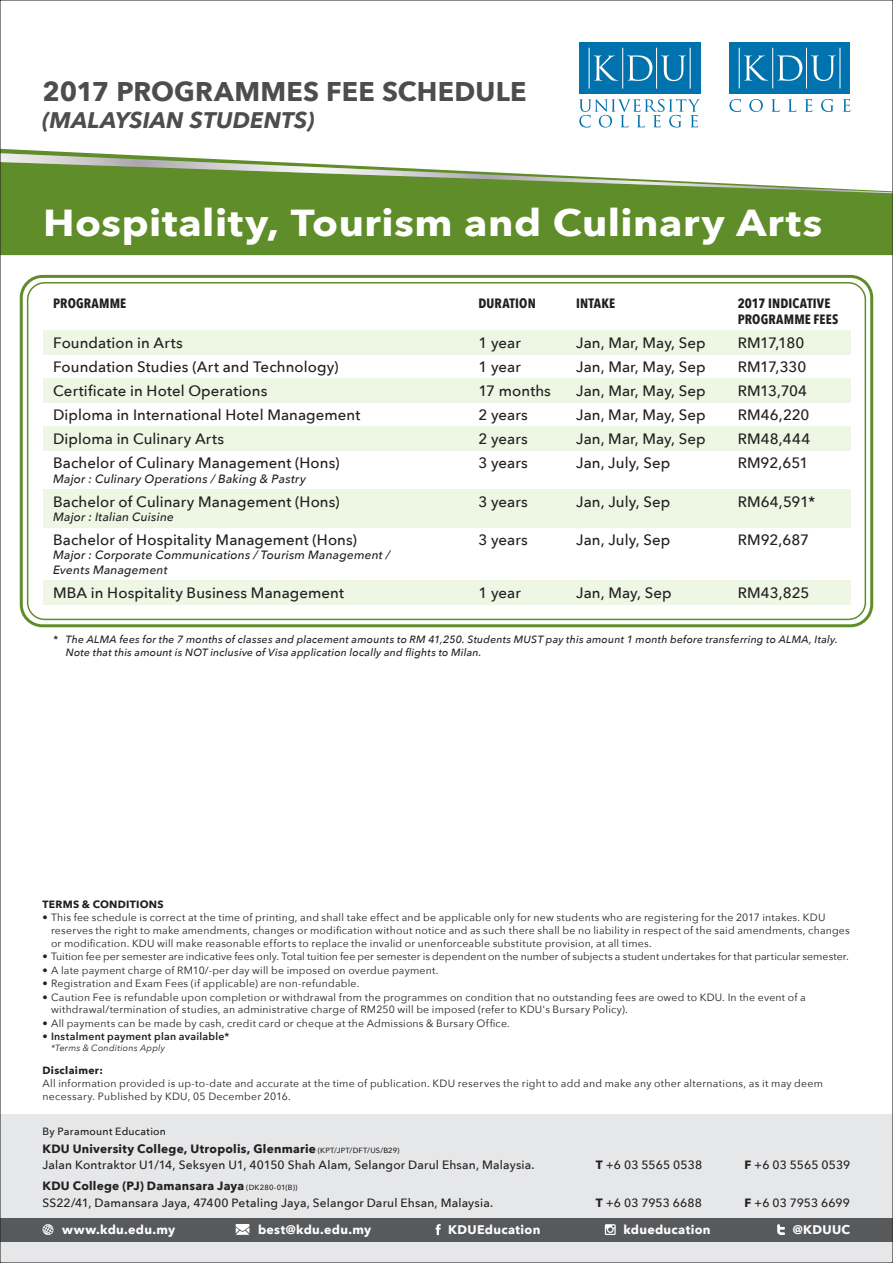
<style>
.page{position:relative;width:893px;height:1263px;background:#fff}
.page>*{position:absolute;margin:0;border:0;box-sizing:border-box;transform-origin:0 0}
.t1{font:700 37.5px "Avenir Next";letter-spacing:.015em;color:#fff;scale:1.1 1}
.t2{font:700 27px "Avenir Next";letter-spacing:.005em;color:#4d4d4f}
.t3{font:italic 700 22.5px "Avenir Next";letter-spacing:.005em;color:#4d4d4f}
.t4{font:500 15px "Avenir Next";letter-spacing:.005em;color:#231f20}
.t5{font:700 13.5px/16.2px "Avenir Next Condensed";letter-spacing:.01em;color:#231f20}
.t6{font:700 12.45px "Avenir Next";letter-spacing:.025em;color:#fff}
.t7{font:500 12px/16.5px "Avenir Next";letter-spacing:.015em;color:#231f20}
.t8{font:italic 500 12px/14.4px "Avenir Next";letter-spacing:.015em;color:#231f20}
.t9{font:10.5px/12.6px "Avenir Next";letter-spacing:.02em;color:#231f20}
.t10{font:italic 500 10.5px/12.6px "Avenir Next";letter-spacing:.02em;color:#231f20}
.t11{font:10.5px "Avenir Next";color:#231f20}
.t12{font:600 10.5px "Avenir Next";letter-spacing:.025em;color:#231f20}
.t13{font:700 10.5px "Avenir Next";letter-spacing:.025em;color:#231f20}
.t14{font:500 10.5px "Avenir Next";letter-spacing:.025em;color:#1d1c1a}
.t15{font:italic 9px "Avenir Next";letter-spacing:.025em;color:#231f20}
.s1{font-weight:400}
.s2{font-weight:700}
.s3{font-size:7.5px}
</style>
<div class="page">
<div style="left:0;top:1114px;width:893px;height:149px;background:#e6e7e8"></div>
<div style="left:0;top:1218px;width:893px;height:24px;background:#58595b"></div>
<svg style="left:436px;top:1224px;width:5px;height:11px"></svg>
<svg style="left:777px;top:1224px;width:8px;height:11px"></svg>
<svg style="left:42px;top:1224px;width:12px;height:11px"></svg>
<svg style="left:605px;top:1224px;width:11px;height:11px"></svg>
<svg style="left:236px;top:1224px;width:14px;height:11px"></svg>
<div style="left:579px;top:43px;width:121px;height:51px;background:#0073ae"></div>
<svg style="left:594px;top:56px;width:24px;height:25px"></svg>
<svg style="left:662px;top:56px;width:23px;height:25px"></svg>
<svg style="left:627px;top:55px;width:25px;height:26px"></svg>
<hr style="left:589px;top:48px;width:1px;height:41px;background:#fff">
<hr style="left:622px;top:48px;width:1px;height:41px;background:#fff">
<hr style="left:656px;top:48px;width:1px;height:41px;background:#fff">
<hr style="left:690px;top:48px;width:1px;height:41px;background:#fff">
<svg style="left:579px;top:99px;width:121px;height:29px"></svg>
<div style="left:729px;top:43px;width:121px;height:51px;background:#0073ae"></div>
<svg style="left:744px;top:56px;width:24px;height:25px"></svg>
<svg style="left:812px;top:56px;width:23px;height:25px"></svg>
<svg style="left:777px;top:55px;width:25px;height:26px"></svg>
<hr style="left:739px;top:48px;width:1px;height:41px;background:#fff">
<hr style="left:772px;top:48px;width:1px;height:41px;background:#fff">
<hr style="left:806px;top:48px;width:1px;height:41px;background:#fff">
<hr style="left:839px;top:48px;width:1px;height:41px;background:#fff">
<svg style="left:729px;top:99px;width:12px;height:13px"></svg>
<svg style="left:749px;top:99px;width:14px;height:13px"></svg>
<svg style="left:771px;top:99px;width:9px;height:13px"></svg>
<svg style="left:788px;top:99px;width:8px;height:13px"></svg>
<svg style="left:805px;top:99px;width:7px;height:13px"></svg>
<svg style="left:821px;top:99px;width:13px;height:13px"></svg>
<svg style="left:843px;top:99px;width:7px;height:13px"></svg>
<div style="left:43px;top:379px;width:807px;height:24px;background:#eef6e4"></div>
<div style="left:43px;top:427px;width:807px;height:24px;background:#eef6e4"></div>
<div style="left:43px;top:580px;width:807px;height:24px;background:#eef6e4"></div>
<div style="left:43px;top:489px;width:807px;height:39px;background:#eef6e4"></div>
<div style="left:2px;top:149px;width:889px;height:106px;background:#5f8d2a"></div>
<svg style="left:2px;top:153px;width:889px;height:40px"></svg>
<div style="left:20px;top:275px;width:853px;height:352px;border:3px solid #5f8d2a;border-radius:21px"></div>
<div style="left:27px;top:282px;width:839px;height:338px;border:2px solid #5f8d2a;border-radius:17px"></div>
<div style="left:43px;top:331px;width:807px;height:24px;background:#eef6e4"></div>
<h2 class="t2" style="left:43px;top:68px;width:485px">2017 PROGRAMMES FEE SCHEDULE</h2>
<h3 class="t3" style="left:43px;top:100px;width:273px">(MALAYSIAN STUDENTS)</h3>
<h1 class="t1" style="left:43px;top:191px;width:710px">Hospitality, Tourism and Culinary Arts</h1>
<p class="t5" style="left:53px;top:295px;width:75px">PROGRAMME</p>
<p class="t5" style="left:478px;top:295px;width:59px">DURATION</p>
<p class="t5" style="left:576px;top:295px;width:41px">INTAKE</p>
<p class="t5" style="left:738px;top:295px;width:102px">2017 INDICATIVE<br>PROGRAMME FEES</p>
<h3 class="t4" style="left:53px;top:330px;width:131px">Foundation in Arts</h3>
<h3 class="t4" style="left:478px;top:330px;width:44px">1 year</h3>
<h3 class="t4" style="left:576px;top:330px;width:131px">Jan, Mar, May, Sep</h3>
<h3 class="t4" style="left:738px;top:330px;width:68px">RM17,180</h3>
<h3 class="t4" style="left:53px;top:354px;width:287px">Foundation Studies (Art and Technology)</h3>
<h3 class="t4" style="left:478px;top:354px;width:44px">1 year</h3>
<h3 class="t4" style="left:576px;top:354px;width:131px">Jan, Mar, May, Sep</h3>
<h3 class="t4" style="left:738px;top:354px;width:70px">RM17,330</h3>
<h3 class="t4" style="left:53px;top:378px;width:216px">Certificate in Hotel Operations</h3>
<h3 class="t4" style="left:478px;top:378px;width:74px">17 months</h3>
<h3 class="t4" style="left:576px;top:378px;width:131px">Jan, Mar, May, Sep</h3>
<h3 class="t4" style="left:738px;top:378px;width:71px">RM13,704</h3>
<h3 class="t4" style="left:53px;top:402px;width:309px">Diploma in International Hotel Management</h3>
<h3 class="t4" style="left:478px;top:402px;width:51px">2 years</h3>
<h3 class="t4" style="left:576px;top:402px;width:131px">Jan, Mar, May, Sep</h3>
<h3 class="t4" style="left:738px;top:402px;width:73px">RM46,220</h3>
<h3 class="t4" style="left:53px;top:426px;width:173px">Diploma in Culinary Arts</h3>
<h3 class="t4" style="left:478px;top:426px;width:51px">2 years</h3>
<h3 class="t4" style="left:576px;top:426px;width:131px">Jan, Mar, May, Sep</h3>
<h3 class="t4" style="left:738px;top:426px;width:74px">RM48,444</h3>
<h3 class="t4" style="left:53px;top:450px;width:288px">Bachelor of Culinary Management (Hons)</h3>
<h3 class="t4" style="left:478px;top:450px;width:51px">3 years</h3>
<h3 class="t4" style="left:576px;top:450px;width:96px">Jan, July, Sep</h3>
<h3 class="t4" style="left:738px;top:450px;width:72px">RM92,651</h3>
<p class="t8" style="left:53px;top:471px;width:254px">Major : Culinary Operations / Baking &amp; Pastry</p>
<h3 class="t4" style="left:53px;top:488px;width:288px">Bachelor of Culinary Management (Hons)</h3>
<h3 class="t4" style="left:478px;top:488px;width:51px">3 years</h3>
<h3 class="t4" style="left:576px;top:488px;width:96px">Jan, July, Sep</h3>
<h3 class="t4" style="left:738px;top:488px;width:79px">RM64,591*</h3>
<p class="t8" style="left:53px;top:509px;width:122px">Major : Italian Cuisine</p>
<h3 class="t4" style="left:53px;top:527px;width:305px">Bachelor of Hospitality Management (Hons)</h3>
<h3 class="t4" style="left:478px;top:527px;width:51px">3 years</h3>
<h3 class="t4" style="left:576px;top:527px;width:96px">Jan, July, Sep</h3>
<h3 class="t4" style="left:738px;top:527px;width:73px">RM92,687</h3>
<p class="t8" style="left:53px;top:547px;width:339px">Major : Corporate Communications / Tourism Management /<br>Events Management</p>
<h3 class="t4" style="left:53px;top:580px;width:292px">MBA in Hospitality Business Management</h3>
<h3 class="t4" style="left:478px;top:580px;width:44px">1 year</h3>
<h3 class="t4" style="left:576px;top:580px;width:97px">Jan, May, Sep</h3>
<h3 class="t4" style="left:738px;top:580px;width:73px">RM43,825</h3>
<p class="t10" style="left:66px;top:633px;width:773px;text-indent:-13px">* The ALMA fees for the 7 months of classes and placement amounts to RM 41,250. Students MUST pay this amount 1 month before transferring to ALMA, Italy.<br>Note that this amount is NOT inclusive of Visa application locally and flights to Milan.</p>
<p class="t13" style="left:43px;top:895px;width:123px">TERMS &amp; CONDITIONS</p>
<p class="t9" style="left:51px;top:911px;width:800px;text-indent:-9px">• This fee schedule is correct at the time of printing, and shall take effect and be applicable only for new students who are registering for the 2017 intakes. KDU reserves the right to make amendments, changes or modification without notice and as such there shall be no liability in respect of the said amendments, changes or modification. KDU will make reasonable efforts to replace the invalid or unenforceable substitute provision, at all times.</p>
<p class="t11" style="left:43px;top:947px;width:808px">• Tuition fee per semester are indicative fees only. Total tuition fee per semester is dependent on the number of subjects a student undertakes for that particular semester.</p>
<p class="t9" style="left:43px;top:963px;width:398px">• A late payment charge of RM10/-per day will be imposed on overdue payment.</p>
<p class="t9" style="left:43px;top:977px;width:318px">• Registration and Exam Fees (if applicable) are non-refundable.</p>
<p class="t9" style="left:51px;top:990px;width:756px;text-indent:-9px">• Caution Fee is refundable upon completion or withdrawal from the programmes on condition that no outstanding fees are owed to KDU. In the event of a withdrawal/termination of studies, an administrative charge of RM250 will be imposed (refer to KDU's Bursary Policy).</p>
<p class="t9" style="left:43px;top:1016px;width:469px">• All payments can be made by cash, credit card or cheque at the Admissions &amp; Bursary Office.</p>
<p class="t12" style="left:43px;top:1027px;width:188px"><span class="s1">•</span> Instalment payment plan available*</p>
<p class="t15" style="left:51px;top:1040px;width:116px">*Terms &amp; Conditions Apply</p>
<p class="t13" style="left:43px;top:1062px;width:62px">Disclaimer:</p>
<p class="t9" style="left:43px;top:1076px;width:782px">All information provided is up-to-date and accurate at the time of publication. KDU reserves the right to add and make any other alternations, as it may deem necessary. Published by KDU, 05 December 2016.</p>
<p class="t14" style="left:43px;top:1122px;width:125px">By Paramount Education</p>
<p class="t7" style="left:43px;top:1140px;width:494px"><span class="s2">KDU University College, Utropolis, Glenmarie</span> <span class="s3">(KPT/JPT/DFT/US/B29)<br></span>Jalan Kontraktor U1/14, Seksyen U1, 40150 Shah Alam, Selangor Darul Ehsan, Malaysia.</p>
<p class="t7" style="left:43px;top:1177px;width:452px"><span class="s2">KDU College (PJ) Damansara Jaya</span> <span class="s3">(DK280-01(B))<br></span>SS22/41, Damansara Jaya, 47400 Petaling Jaya, Selangor Darul Ehsan, Malaysia.</p>
<p class="t7" style="left:596px;top:1156px;width:108px"><span class="s2">T</span> +6 03 5565 0538</p>
<p class="t7" style="left:744px;top:1156px;width:108px"><span class="s2">F</span> +6 03 5565 0539</p>
<p class="t7" style="left:596px;top:1194px;width:108px"><span class="s2">T</span> +6 03 7953 6688</p>
<p class="t7" style="left:744px;top:1194px;width:107px"><span class="s2">F</span> +6 03 7953 6699</p>
<p class="t6" style="left:62px;top:1219px;width:114px">www.kdu.edu.my</p>
<p class="t6" style="left:258px;top:1219px;width:115px">best@kdu.edu.my</p>
<p class="t6" style="left:448px;top:1219px;width:94px">KDUEducation</p>
<p class="t6" style="left:623px;top:1219px;width:89px">kdueducation</p>
<p class="t6" style="left:793px;top:1219px;width:59px">@KDUUC</p>
</div>
